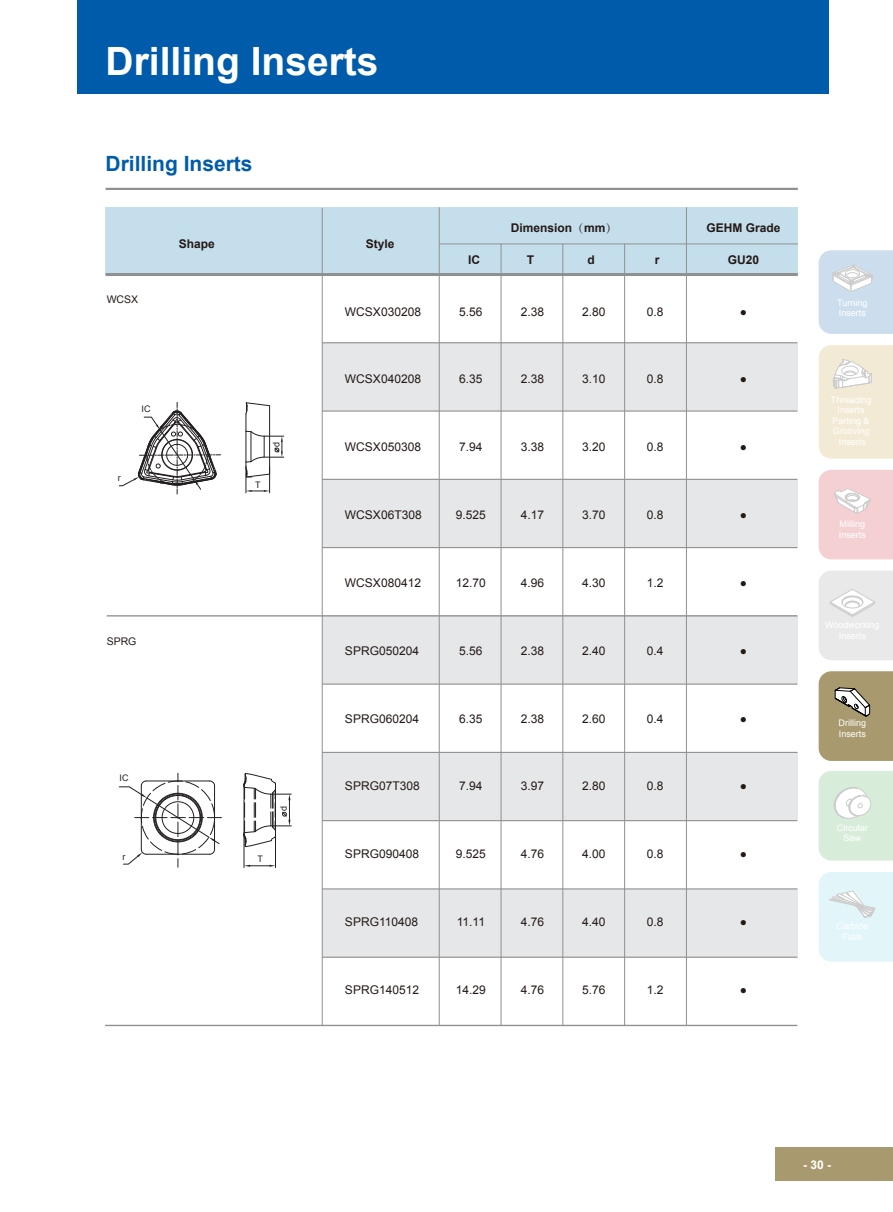
<style>
.page{position:relative;width:893px;height:1212px;background:#fff}
.page>*{position:absolute;margin:0;border:0;box-sizing:border-box;transform-origin:0 0}
.t1{font:700 39px "Arial";color:#fff}
.t2{font:700 21px "Arial";color:#005baa}
.t3{font:12px "Arial";color:#231916}
.t4{font:700 12px "Arial";color:#231916}
.t5{font:700 12px "Arial";color:#fff}
.t6{font:10.5px "Arial";color:#231916}
.t7{font:9px/10.5px "Arial";color:#fff}
.t8{font:9px "Arial";color:#231f20}
.s1{font-family:"Adobe Song Std";font-weight:300}
</style>
<div class="page">
<div style="left:775px;top:1147px;width:118px;height:33px;background:#a8996e"></div>
<div style="left:77px;top:0;width:751px;height:93px;background:#005baa"></div>
<hr style="left:106px;top:188px;width:692px;height:2px;background:#919091">
<div style="left:322px;top:343px;width:475px;height:68px;background:#e6e7e8"></div>
<div style="left:322px;top:479px;width:475px;height:68px;background:#e6e7e8"></div>
<div style="left:322px;top:616px;width:475px;height:68px;background:#e6e7e8"></div>
<div style="left:322px;top:752px;width:475px;height:68px;background:#e6e7e8"></div>
<div style="left:322px;top:889px;width:475px;height:68px;background:#e6e7e8"></div>
<div style="left:106px;top:207px;width:692px;height:67px;background:#c4deec"></div>
<hr style="left:439px;top:244px;width:359px;height:1px;background:#919091">
<hr style="left:106px;top:273px;width:692px;height:3px;background:#919091">
<hr style="left:439px;top:207px;width:1px;height:818px;background:#919091">
<hr style="left:686px;top:207px;width:1px;height:818px;background:#919091">
<hr style="left:501px;top:244px;width:1px;height:781px;background:#919091">
<hr style="left:624px;top:244px;width:1px;height:781px;background:#919091">
<hr style="left:562px;top:244px;width:1px;height:781px;background:#919091">
<hr style="left:322px;top:208px;width:1px;height:817px;background:#919091">
<hr style="left:322px;top:342px;width:475px;height:1px;background:#919091">
<hr style="left:322px;top:410px;width:475px;height:2px;background:#919091">
<hr style="left:322px;top:479px;width:475px;height:1px;background:#919091">
<hr style="left:322px;top:547px;width:475px;height:1px;background:#919091">
<hr style="left:107px;top:615px;width:690px;height:1px;background:#919091">
<hr style="left:322px;top:683px;width:475px;height:2px;background:#919091">
<hr style="left:322px;top:752px;width:475px;height:1px;background:#919091">
<hr style="left:322px;top:820px;width:475px;height:1px;background:#919091">
<hr style="left:322px;top:888px;width:475px;height:1px;background:#919091">
<hr style="left:322px;top:956px;width:475px;height:2px;background:#919091">
<hr style="left:105px;top:1025px;width:692px;height:1px;background:#919091">
<svg style="left:119px;top:402px;width:102px;height:92px"></svg>
<svg style="left:245px;top:402px;width:39px;height:91px"></svg>
<svg style="left:119px;top:773px;width:102px;height:94px"></svg>
<hr style="left:244px;top:834px;width:1px;height:33px;background:#231f20">
<hr style="left:275px;top:834px;width:1px;height:33px;background:#231f20">
<svg style="left:244px;top:865px;width:31px;height:2px"></svg>
<svg style="left:244px;top:773px;width:47px;height:74px"></svg>
<svg style="left:819px;top:250px;width:74px;height:84px;background:#cfdfec"></svg>
<svg style="left:819px;top:345px;width:74px;height:114px;background:#f2ead7"></svg>
<svg style="left:819px;top:470px;width:74px;height:89px;background:#f3d2d4"></svg>
<svg style="left:819px;top:570px;width:74px;height:90px;background:#e9e9ea"></svg>
<svg style="left:819px;top:671px;width:74px;height:90px;background:#a89b74"></svg>
<svg style="left:819px;top:771px;width:74px;height:89px;background:#dbeddd"></svg>
<svg style="left:819px;top:872px;width:74px;height:90px;background:#e1f3f5"></svg>
<h1 class="t1" style="left:106px;top:39px;width:275px">Drilling Inserts</h1>
<h2 class="t2" style="left:106px;top:152px;width:149px">Drilling Inserts</h2>
<p class="t6" style="left:107px;top:293px;width:33px">WCSX</p>
<p class="t4" style="left:179px;top:237px;width:38px">Shape</p>
<p class="t8" style="left:142px;top:404px;width:11px">IC</p>
<p class="t8" style="left:118px;top:472px;width:4px">r</p>
<p class="t8" style="left:271px;top:447px;width:7px;rotate:-90deg">d</p>
<p class="t8" style="left:255px;top:479px;width:7px">T</p>
<p class="t6" style="left:107px;top:635px;width:31px">SPRG</p>
<p class="t8" style="left:120px;top:773px;width:11px">IC</p>
<p class="t8" style="left:123px;top:851px;width:4px">r</p>
<p class="t8" style="left:257px;top:853px;width:7px">T</p>
<p class="t8" style="left:279px;top:811px;width:7px;rotate:-90deg">d</p>
<p class="t4" style="left:366px;top:237px;width:30px">Style</p>
<p class="t3" style="left:345px;top:305px;width:78px">WCSX030208</p>
<p class="t3" style="left:345px;top:373px;width:78px">WCSX040208</p>
<p class="t3" style="left:345px;top:440px;width:78px">WCSX050308</p>
<p class="t3" style="left:345px;top:508px;width:78px">WCSX06T308</p>
<p class="t3" style="left:345px;top:576px;width:78px">WCSX080412</p>
<p class="t3" style="left:345px;top:644px;width:76px">SPRG050204</p>
<p class="t3" style="left:345px;top:712px;width:76px">SPRG060204</p>
<p class="t3" style="left:345px;top:779px;width:76px">SPRG07T308</p>
<p class="t3" style="left:345px;top:847px;width:76px">SPRG090408</p>
<p class="t3" style="left:345px;top:915px;width:75px">SPRG110408</p>
<p class="t3" style="left:345px;top:983px;width:76px">SPRG140512</p>
<p class="t4" style="left:511px;top:221px;width:108px">Dimension<span class="s1">（</span>mm<span class="s1">）</span></p>
<p class="t4" style="left:707px;top:221px;width:76px">GEHM Grade</p>
<p class="t4" style="left:468px;top:253px;width:13px">IC</p>
<p class="t4" style="left:527px;top:253px;width:9px">T</p>
<p class="t4" style="left:587px;top:253px;width:9px">d</p>
<p class="t4" style="left:655px;top:253px;width:6px">r</p>
<p class="t4" style="left:728px;top:253px;width:33px">GU20</p>
<p class="t3" style="left:459px;top:305px;width:25px">5.56</p>
<p class="t3" style="left:521px;top:305px;width:25px">2.38</p>
<p class="t3" style="left:582px;top:305px;width:25px">2.80</p>
<p class="t3" style="left:647px;top:305px;width:18px">0.8</p>
<p class="t3" style="left:740px;top:305px;width:9px">●</p>
<p class="t3" style="left:459px;top:373px;width:25px">6.35</p>
<p class="t3" style="left:521px;top:373px;width:25px">2.38</p>
<p class="t3" style="left:582px;top:373px;width:25px">3.10</p>
<p class="t3" style="left:647px;top:373px;width:18px">0.8</p>
<p class="t3" style="left:740px;top:373px;width:9px">●</p>
<p class="t3" style="left:459px;top:440px;width:25px">7.94</p>
<p class="t3" style="left:521px;top:440px;width:25px">3.38</p>
<p class="t3" style="left:582px;top:440px;width:25px">3.20</p>
<p class="t3" style="left:647px;top:440px;width:18px">0.8</p>
<p class="t3" style="left:740px;top:440px;width:9px">●</p>
<p class="t3" style="left:456px;top:508px;width:32px">9.525</p>
<p class="t3" style="left:521px;top:508px;width:25px">4.17</p>
<p class="t3" style="left:582px;top:508px;width:25px">3.70</p>
<p class="t3" style="left:647px;top:508px;width:18px">0.8</p>
<p class="t3" style="left:740px;top:508px;width:9px">●</p>
<p class="t3" style="left:456px;top:576px;width:32px">12.70</p>
<p class="t3" style="left:521px;top:576px;width:25px">4.96</p>
<p class="t3" style="left:582px;top:576px;width:25px">4.30</p>
<p class="t3" style="left:647px;top:576px;width:18px">1.2</p>
<p class="t3" style="left:740px;top:576px;width:9px">●</p>
<p class="t3" style="left:459px;top:644px;width:25px">5.56</p>
<p class="t3" style="left:521px;top:644px;width:25px">2.38</p>
<p class="t3" style="left:582px;top:644px;width:25px">2.40</p>
<p class="t3" style="left:647px;top:644px;width:18px">0.4</p>
<p class="t3" style="left:740px;top:644px;width:9px">●</p>
<p class="t3" style="left:459px;top:712px;width:25px">6.35</p>
<p class="t3" style="left:521px;top:712px;width:25px">2.38</p>
<p class="t3" style="left:582px;top:712px;width:25px">2.60</p>
<p class="t3" style="left:647px;top:712px;width:18px">0.4</p>
<p class="t3" style="left:740px;top:712px;width:9px">●</p>
<p class="t3" style="left:459px;top:779px;width:25px">7.94</p>
<p class="t3" style="left:521px;top:779px;width:25px">3.97</p>
<p class="t3" style="left:582px;top:779px;width:25px">2.80</p>
<p class="t3" style="left:647px;top:779px;width:18px">0.8</p>
<p class="t3" style="left:740px;top:779px;width:9px">●</p>
<p class="t3" style="left:456px;top:847px;width:32px">9.525</p>
<p class="t3" style="left:521px;top:847px;width:25px">4.76</p>
<p class="t3" style="left:582px;top:847px;width:25px">4.00</p>
<p class="t3" style="left:647px;top:847px;width:18px">0.8</p>
<p class="t3" style="left:740px;top:847px;width:9px">●</p>
<p class="t3" style="left:457px;top:915px;width:30px">11.11</p>
<p class="t3" style="left:521px;top:915px;width:25px">4.76</p>
<p class="t3" style="left:582px;top:915px;width:25px">4.40</p>
<p class="t3" style="left:647px;top:915px;width:18px">0.8</p>
<p class="t3" style="left:740px;top:915px;width:9px">●</p>
<p class="t3" style="left:456px;top:983px;width:32px">14.29</p>
<p class="t3" style="left:521px;top:983px;width:25px">4.76</p>
<p class="t3" style="left:582px;top:983px;width:25px">5.76</p>
<p class="t3" style="left:647px;top:983px;width:18px">1.2</p>
<p class="t3" style="left:740px;top:983px;width:9px">●</p>
<p class="t7" style="left:837px;top:298px;width:32px">Turning<br>Inserts</p>
<p class="t7" style="left:831px;top:394px;width:42px;text-align:center">Threading<br>Inserts<br>Parting &amp;<br>Grooving<br>Inserts</p>
<p class="t7" style="left:839px;top:519px;width:28px">Milling<br>Inserts</p>
<p class="t7" style="left:839px;top:718px;width:29px">Drilling<br>Inserts</p>
<p class="t7" style="left:837px;top:822px;width:32px;text-align:center">Circular<br>Saw</p>
<p class="t7" style="left:837px;top:921px;width:33px;text-align:center">Carbide<br>Flats</p>
<p class="t5" style="left:803px;top:1158px;width:30px">- 30 -</p>
</div>
